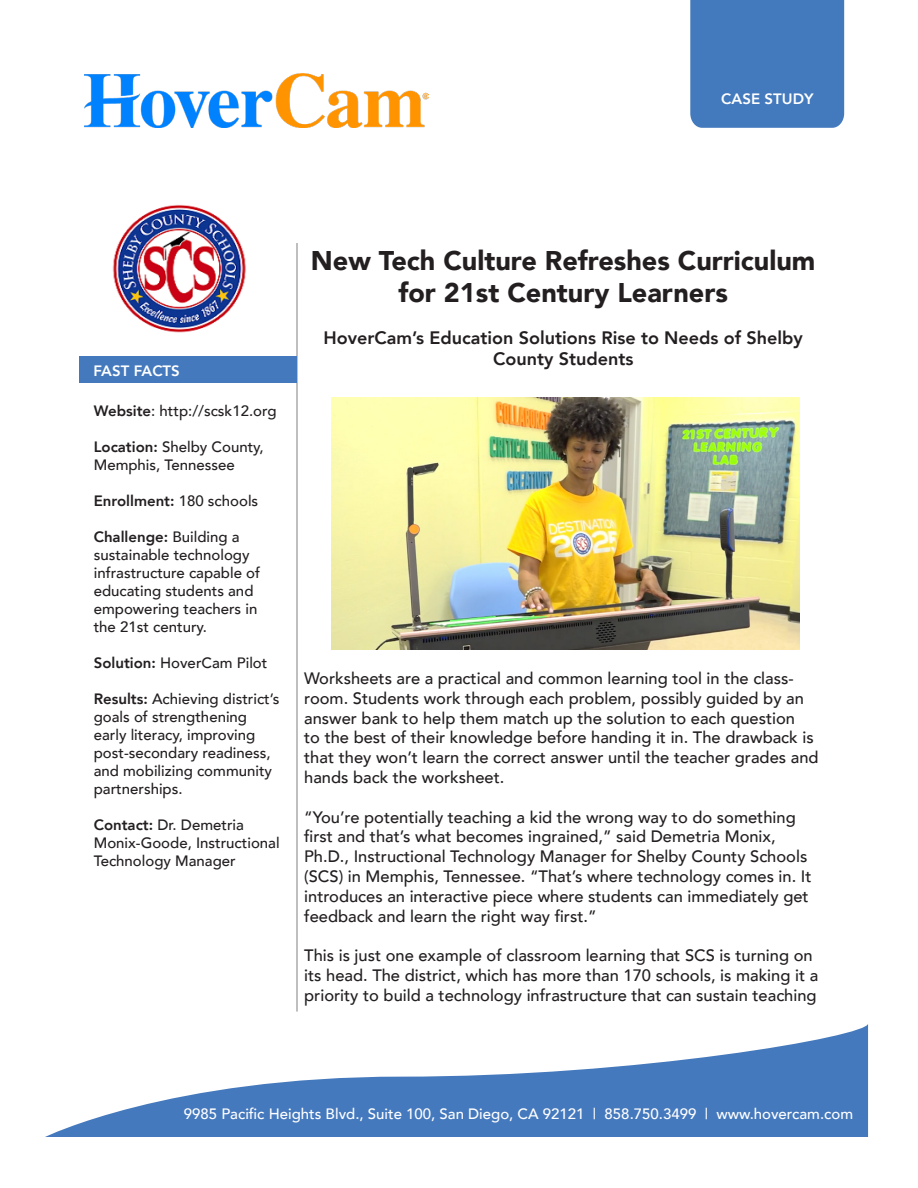
<style>
.page{position:relative;width:918px;height:1188px;background:#fff}
.page>*{position:absolute;margin:0;border:0;box-sizing:border-box;transform-origin:0 0}
.t1{font:900 27px/32.4px "Avenir";color:#231f20;text-align:center}
.t2{font:800 18px/21.6px "Avenir";color:#231f20;text-align:center}
.t3{font:500 16.5px/19.8px "Avenir";color:#231f20}
.t4{font:500 15px/18px "Avenir";color:#231f20}
.case_study{font:500 15px "Avenir";color:#fff}
.t5{font:800 15px "Avenir";color:#231f20}
.Paragraph_Style_1{font:800 15px "Avenir";color:#fff}
.case_study-2{font:800 15px "Avenir";color:#fff}
.s1{font-weight:800}
.s2{font-weight:500}
</style>
<div class="page">
<div style="left:690px;top:0;width:154px;height:128px;background:#4379bd"></div>
<hr style="left:296px;top:243px;width:2px;height:769px;background:#aaaba9">
<img style="left:112px;top:204px;width:134px;height:129px">
<div style="left:79px;top:356px;width:217px;height:26px;background:#4579bd"></div>
<img style="left:332px;top:397px;width:467px;height:253px">
<svg style="left:45px;top:1024px;width:823px;height:113px;fill:#4579bd"></svg>
<img style="left:84px;top:73px;width:344px;height:55px">
<p class="Paragraph_Style_1" style="left:721px;top:87px;width:94px">CASE STUDY</p>
<p class="case_study-2" style="left:93px;top:359px;width:88px">FAST FACTS</p>
<p class="t4" style="left:94px;top:400px;width:184px"><span class="s1">Website</span>: http://scsk12.org</p>
<p class="t4" style="left:94px;top:436px;width:172px"><span class="s1">Location:</span> Shelby County,<br>Memphis, Tennessee</p>
<p class="t5" style="left:94px;top:489px;width:166px">Enrollment: <span class="s2">180 schools</span></p>
<p class="t4" style="left:94px;top:526px;width:168px"><span class="s1">Challenge:</span> Building a sustainable technology infrastructure capable of educating students and empowering teachers in the 21st century.</p>
<p class="t4" style="left:94px;top:652px;width:175px"><span class="s1">Solution:</span> HoverCam Pilot</p>
<p class="t4" style="left:94px;top:688px;width:187px"><span class="s1">Results:</span> Achieving district’s goals of strengthening early literacy, improving post-secondary readiness, and mobilizing community partnerships.</p>
<p class="t4" style="left:94px;top:814px;width:187px"><span class="s1">Contact:</span> Dr. Demetria<br>Monix-Goode, Instructional<br>Technology Manager</p>
<p class="t1" style="left:311px;top:244px;width:506px">New Tech Culture Refreshes Curriculum for 21st Century Learners</p>
<p class="t2" style="left:323px;top:327px;width:481px">HoverCam’s Education Solutions Rise to Needs of Shelby<br>County Students</p>
<p class="t3" style="left:304px;top:667px;width:516px">Worksheets are a practical and common learning tool in the class&shy;room. Students work through each problem, possibly guided by an answer bank to help them match up the solution to each question<br>to the best of their knowledge before handing it in. The drawback is that they won’t learn the correct answer until the teacher grades and hands back the worksheet.</p>
<p class="t3" style="left:304px;top:806px;width:509px">“You’re potentially teaching a kid the wrong way to do something first and that’s what becomes ingrained,” said Demetria Monix, Ph.D., Instructional Technology Manager for Shelby County Schools (SCS) in Memphis, Tennessee. “That’s where technology comes in. It introduces an interactive piece where students can immediately get feedback and learn the right way first.”</p>
<p class="t3" style="left:304px;top:945px;width:516px">This is just one example of classroom learning that SCS is turning on its head. The district, which has more than 170 schools, is making it a priority to build a technology infrastructure that can sustain teaching</p>
<p class="case_study" style="left:184px;top:1101px;width:671px">9985 Pacific Heights Blvd., Suite 100, San Diego, CA 92121 | 858.750.3499 | www.hovercam.com</p>
</div>
